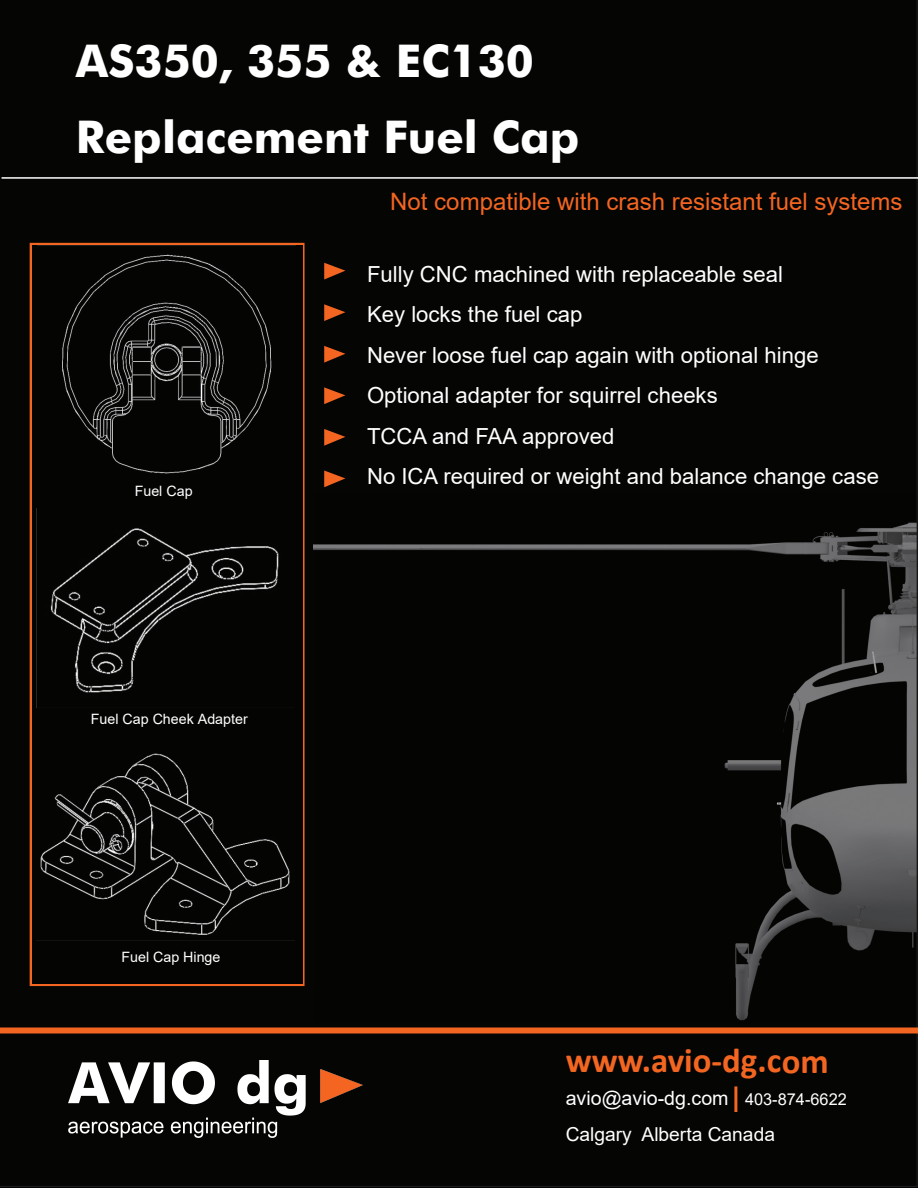
<style>
.page{position:relative;width:918px;height:1188px;background:#fff}
.page>*{position:absolute;margin:0;border:0;box-sizing:border-box;transform-origin:0 0}
.t1{font:700 45px/75.8px "Futura BT";color:#fff}
.t2{font:700 34.8px "Calibri";color:#f36621}
.t3{font:24px "Arial";color:#f36521}
.t4{font:22.2px/40.5px "Arial";color:#fff}
.t5{font:19.65px "Arial";color:#fff}
.t6{font:19.2px "Arial";color:#fff}
.t7{font:14.25px "Arial";color:#fff}
.s1{font-size:16.35px}
</style>
<div class="page">
<div style="left:0;top:0;width:917px;height:1187px;background:#050504"></div>
<div style="left:0;top:1028px;width:918px;height:6px;background:#f36621"></div>
<hr style="left:2px;top:177px;width:916px;height:2px;background:#fff">
<hr style="left:734px;top:1086px;width:3px;height:26px;background:#f36621">
<img style="left:68px;top:1060px;width:295px;height:77px">
<svg style="left:324px;top:263px;width:21px;height:16px"></svg>
<svg style="left:324px;top:346px;width:21px;height:17px"></svg>
<svg style="left:324px;top:387px;width:21px;height:17px"></svg>
<svg style="left:324px;top:429px;width:21px;height:17px"></svg>
<svg style="left:324px;top:471px;width:21px;height:16px"></svg>
<svg style="left:324px;top:304px;width:21px;height:17px"></svg>
<img style="left:38px;top:245px;width:258px;height:239px">
<img style="left:36px;top:508px;width:258px;height:200px">
<img style="left:36px;top:747px;width:258px;height:193px">
<h1 class="t1" style="left:76px;top:23px;width:505px">AS350, 355 &amp; EC130<br>Replacement Fuel Cap</h1>
<p class="t7" style="left:135px;top:481px;width:59px">Fuel Cap</p>
<p class="t7" style="left:91px;top:709px;width:158px">Fuel Cap Cheek Adapter</p>
<p class="t7" style="left:121px;top:947px;width:101px">Fuel Cap Hinge</p>
<p class="t3" style="left:390px;top:185px;width:514px">Not compatible with crash resistant fuel systems</p>
<p class="t4" style="left:367px;top:254px;width:514px">Fully CNC machined with replaceable seal<br>Key locks the fuel cap<br>Never loose fuel cap again with optional hinge Optional adapter for squirrel cheeks<br>TCCA and FAA approved<br>No ICA required or weight and balance change case</p>
<h2 class="t2" style="left:566px;top:1036px;width:265px">www.avio-dg.com</h2>
<p class="t5" style="left:566px;top:1085px;width:283px">avio@avio-dg.com <span class="s1">403-874-6622</span></p>
<p class="t6" style="left:566px;top:1121px;width:211px">Calgary Alberta Canada</p>
</div>
